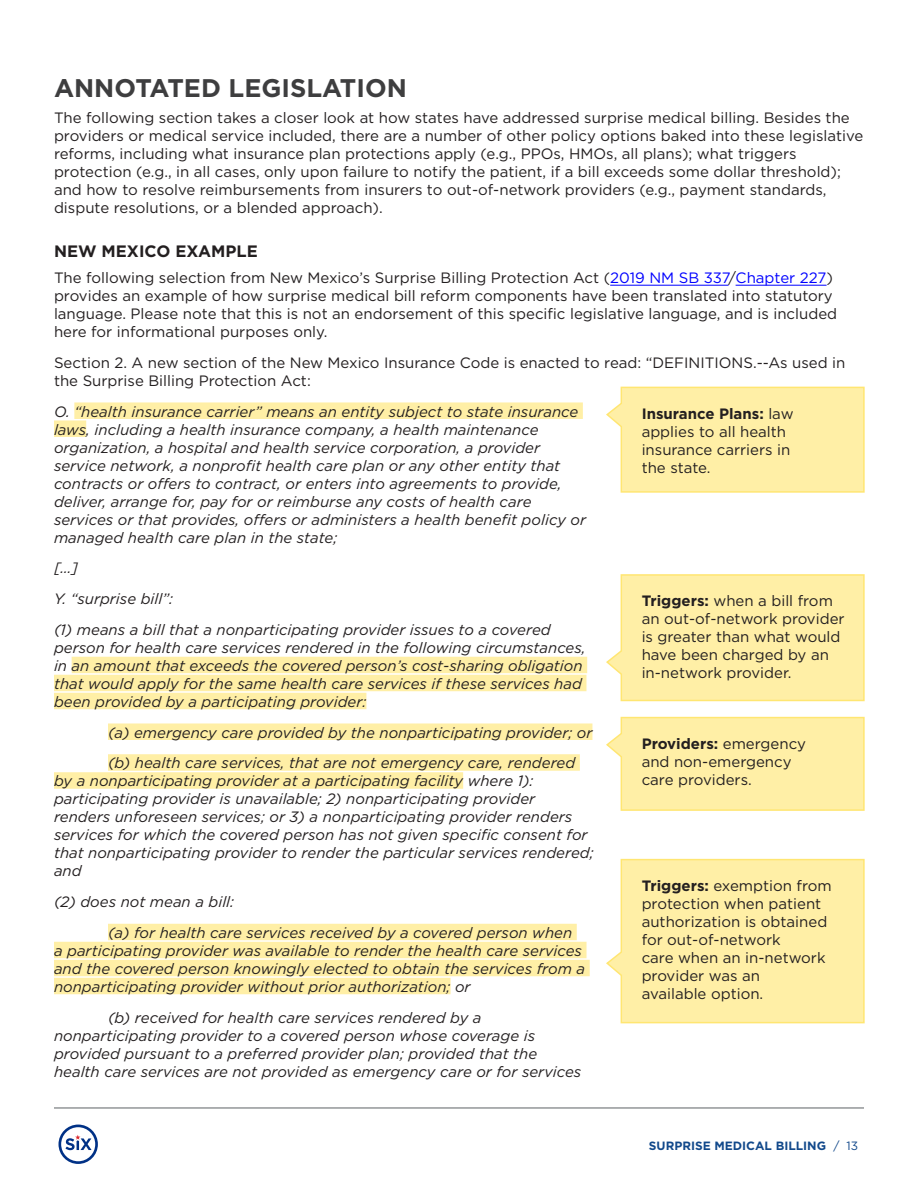
<style>
.page{position:relative;width:918px;height:1188px;background:#fff}
.page>*{position:absolute;margin:0;border:0;box-sizing:border-box;transform-origin:0 0}
.t1{font:700 25.5px "Gotham";color:#3e3e3f}
.t2{font:700 16.5px "Gotham";color:#231f20}
.Body_Text{font:italic 15px/18px "Gotham";color:#231f20}
.Body_Text-2{font:15px/18px "Gotham";color:#231f20}
.Yellow_Box{font:15px/18px "Gotham";color:#231f20}
.t3{font:700 12px "Gotham";color:#12498b}
.s1{color:#00f}
.s2{font-weight:700}
.s3{font-weight:400}
</style>
<div class="page">
<hr style="left:610px;top:285px;width:119px;height:1px;background:#00f">
<hr style="left:736px;top:285px;width:91px;height:1px;background:#00f">
<div style="left:74px;top:402px;width:509px;height:17px;background:#ffefa6"></div>
<div style="left:54px;top:420px;width:32px;height:17px;background:#ffefa6"></div>
<div style="left:72px;top:657px;width:515px;height:16px;background:#ffefa6"></div>
<div style="left:54px;top:675px;width:532px;height:16px;background:#ffefa6"></div>
<div style="left:54px;top:693px;width:312px;height:16px;background:#ffefa6"></div>
<div style="left:108px;top:723px;width:484px;height:17px;background:#ffefa6"></div>
<div style="left:108px;top:754px;width:472px;height:17px;background:#ffefa6"></div>
<div style="left:54px;top:772px;width:409px;height:17px;background:#ffefa6"></div>
<div style="left:108px;top:924px;width:469px;height:16px;background:#ffefa6"></div>
<div style="left:54px;top:942px;width:533px;height:16px;background:#ffefa6"></div>
<div style="left:54px;top:960px;width:536px;height:16px;background:#ffefa6"></div>
<div style="left:54px;top:978px;width:397px;height:16px;background:#ffefa6"></div>
<svg style="left:606px;top:386px;width:259px;height:107px;background:#ffefa9"></svg>
<svg style="left:606px;top:574px;width:259px;height:128px;background:#ffefa9"></svg>
<svg style="left:606px;top:858px;width:259px;height:166px;background:#ffefaa"></svg>
<svg style="left:606px;top:716px;width:259px;height:95px;background:#ffefa9"></svg>
<hr style="left:54px;top:1107px;width:810px;height:2px;background:#939698">
<svg style="left:59px;top:1125px;width:39px;height:39px"></svg>
<h2 class="t1" style="left:54px;top:73px;width:354px">ANNOTATED LEGISLATION</h2>
<p class="Body_Text-2" style="left:54px;top:109px;width:811px">The following section takes a closer look at how states have addressed surprise medical billing. Besides the providers or medical service included, there are a number of other policy options baked into these legislative reforms, including what insurance plan protections apply (e.g., PPOs, HMOs, all plans); what triggers protection (e.g., in all cases, only upon failure to notify the patient, if a bill exceeds some dollar threshold); and how to resolve reimbursements from insurers to out-of-network providers (e.g., payment standards, dispute resolutions, or a blended approach).</p>
<h3 class="t2" style="left:54px;top:241px;width:205px">NEW MEXICO EXAMPLE</h3>
<p class="Body_Text-2" style="left:54px;top:269px;width:785px">The following selection from New Mexico’s Surprise Billing Protection Act (<span class="s1">2019 NM SB 337</span>/<span class="s1">Chapter 227</span>) provides an example of how surprise medical bill reform components have been translated into statutory language. Please note that this is not an endorsement of this specific legislative language, and is included here for informational purposes only.</p>
<p class="Body_Text-2" style="left:54px;top:353px;width:793px">Section 2. A new section of the New Mexico Insurance Code is enacted to read: “DEFINITIONS.--As used in the Surprise Billing Protection Act:</p>
<p class="Body_Text" style="left:54px;top:402px;width:534px">O. “health insurance carrier” means an entity subject to state insurance laws, including a health insurance company, a health maintenance organization, a hospital and health service corporation, a provider service network, a nonprofit health care plan or any other entity that contracts or offers to contract, or enters into agreements to provide, deliver, arrange for, pay for or reimburse any costs of health care services or that provides, offers or administers a health benefit policy or managed health care plan in the state;</p>
<p class="Body_Text" style="left:54px;top:559px;width:26px">[…]</p>
<p class="Body_Text" style="left:54px;top:590px;width:121px">Y. “surprise bill”:</p>
<p class="Body_Text" style="left:54px;top:621px;width:533px">(1) means a bill that a nonparticipating provider issues to a covered person for health care services rendered in the following circumstances, in an amount that exceeds the covered person’s cost-sharing obligation that would apply for the same health care services if these services had been provided by a participating provider:</p>
<p class="Body_Text" style="left:108px;top:723px;width:486px">(a) emergency care provided by the nonparticipating provider; or</p>
<p class="Body_Text" style="left:54px;top:754px;width:541px;text-indent:54px">(b) health care services, that are not emergency care, rendered by a nonparticipating provider at a participating facility where 1): participating provider is unavailable; 2) nonparticipating provider renders unforeseen services; or 3) a nonparticipating provider renders services for which the covered person has not given specific consent for that nonparticipating provider to render the particular services rendered; and</p>
<p class="Body_Text" style="left:54px;top:893px;width:182px">(2) does not mean a bill:</p>
<p class="Body_Text" style="left:54px;top:924px;width:533px;text-indent:54px">(a) for health care services received by a covered person when<br>a participating provider was available to render the health care services and the covered person knowingly elected to obtain the services from a nonparticipating provider without prior authorization; or</p>
<p class="Body_Text" style="left:54px;top:1008px;width:529px;text-indent:54px">(b) received for health care services rendered by a nonparticipating provider to a covered person whose coverage is provided pursuant to a preferred provider plan; provided that the health care services are not provided as emergency care or for services</p>
<p class="Yellow_Box" style="left:642px;top:404px;width:153px"><span class="s2">Insurance Plans:</span> law applies to all health insurance carriers in the state.</p>
<p class="Yellow_Box" style="left:642px;top:592px;width:204px"><span class="s2">Triggers:</span> when a bill from an out-of-network provider is greater than what would have been charged by an in-network provider.</p>
<p class="Yellow_Box" style="left:642px;top:734px;width:166px"><span class="s2">Providers:</span> emergency and non-emergency care providers.</p>
<p class="Yellow_Box" style="left:642px;top:876px;width:192px"><span class="s2">Triggers:</span> exemption from protection when patient authorization is obtained for out-of-network<br>care when an in-network provider was an<br>available option.</p>
<p class="t3" style="left:649px;top:1139px;width:211px">SURPRISE MEDICAL BILLING <span class="s3">/ 13</span></p>
</div>
